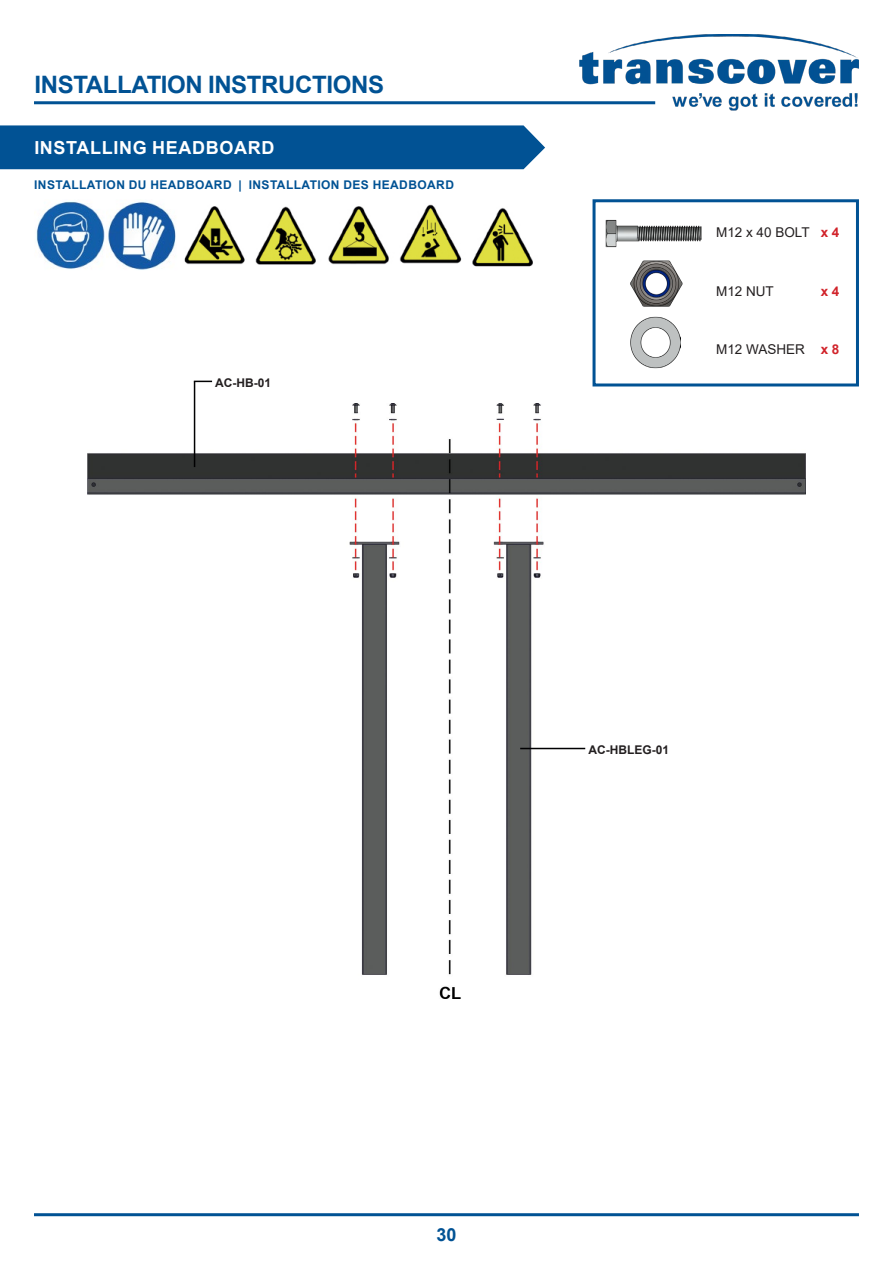
<style>
.page{position:relative;width:893px;height:1263px;background:#fff}
.page>*{position:absolute;margin:0;border:0;box-sizing:border-box;transform-origin:0 0}
.t1{font:700 24px "Arial";letter-spacing:-.015em;color:#015294}
.t2{font:700 18px "Arial";letter-spacing:.035em;color:#fff}
.t3{font:700 18px "Arial";color:#015294}
.t4{font:13.5px "Arial";color:#231f20}
.t5{font:700 13.5px "Arial";color:#d1232a}
.t6{font:700 12px "Arial";letter-spacing:.035em;color:#015294}
.t7{font:700 12px "Arial";color:#231f20}
</style>
<div class="page">
<img style="left:578px;top:34px;width:281px;height:77px">
<hr style="left:34px;top:101px;width:621px;height:3px;background:#015294">
<hr style="left:34px;top:1213px;width:825px;height:3px;background:#015294">
<div style="left:0;top:125px;width:545px;height:44px;background:#015294"></div>
<img style="left:87px;top:403px;width:719px;height:596px">
<img style="left:36px;top:201px;width:497px;height:69px">
<hr style="left:194px;top:382px;width:1px;height:85px;background:#000001">
<svg style="left:194px;top:381px;width:18px;height:1px"></svg>
<hr style="left:520px;top:748px;width:65px;height:1px;background:#000001">
<div style="left:592px;top:199px;width:267px;height:187px;border:3px solid #015294"></div>
<img style="left:630px;top:260px;width:53px;height:47px">
<img style="left:630px;top:317px;width:51px;height:51px">
<img style="left:605px;top:219px;width:97px;height:29px">
<h1 class="t1" style="left:34px;top:67px;width:351px">INSTALLATION INSTRUCTIONS</h1>
<p class="t2" style="left:34px;top:135px;width:241px">INSTALLING HEADBOARD</p>
<p class="t6" style="left:34px;top:176px;width:421px">INSTALLATION DU HEADBOARD | INSTALLATION DES HEADBOARD</p>
<p class="t7" style="left:215px;top:374px;width:57px">AC-HB-01</p>
<p class="t4" style="left:716px;top:223px;width:95px">M12 x 40 BOLT</p>
<p class="t5" style="left:821px;top:223px;width:20px">x 4</p>
<p class="t4" style="left:716px;top:282px;width:59px">M12 NUT</p>
<p class="t5" style="left:821px;top:282px;width:20px">x 4</p>
<p class="t4" style="left:716px;top:340px;width:90px">M12 WASHER</p>
<p class="t5" style="left:821px;top:340px;width:20px">x 8</p>
<p class="t7" style="left:588px;top:741px;width:82px">AC-HBLEG-01</p>
<h2 class="t3" style="left:436px;top:1221px;width:22px">30</h2>
</div>
